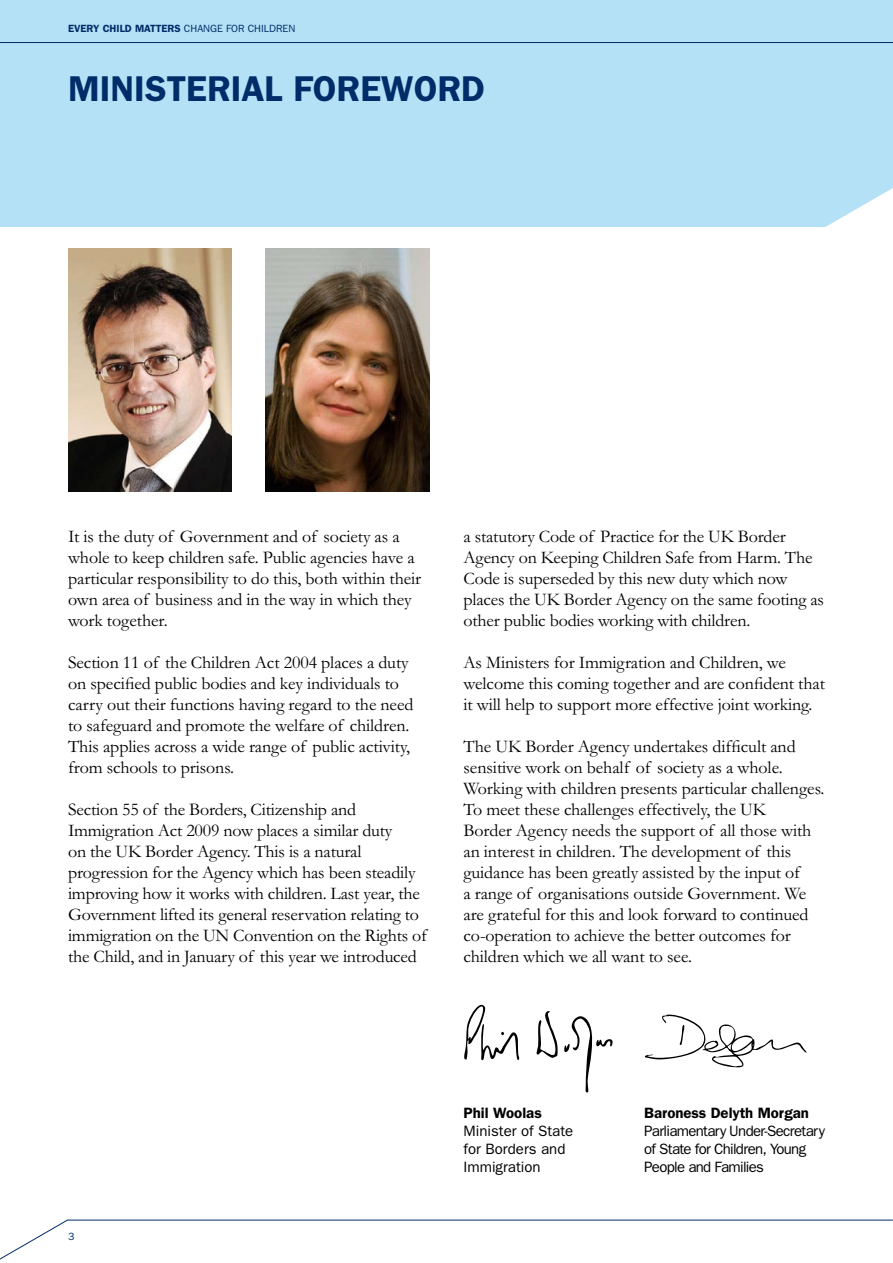
<style>
.page{position:relative;width:893px;height:1263px;background:#fff}
.page>*{position:absolute;margin:0;border:0;box-sizing:border-box;transform-origin:0 0}
.t1{font:600 36px "Franklin Gothic";color:#002d69}
.t2{font:18px/21px "Garamond";letter-spacing:-.005em;color:#000}
.t3{font:15px/18px "Franklin Gothic";letter-spacing:-.045em;color:#000}
.t4{font:15px/18px "Franklin Gothic";color:#000}
.t5{font:600 15px "Franklin Gothic";letter-spacing:-.005em;color:#000}
.t6{font:600 10.5px "Franklin Gothic";color:#002d69}
.s1{font-weight:400}
</style>
<div class="page">
<hr style="left:68px;top:1220px;width:825px;height:1px;background:#002d69">
<svg style="left:0;top:1219px;width:68px;height:41px"></svg>
<div style="left:0;top:0;width:893px;height:227px;background:#b5e1f6"></div>
<hr style="left:0;top:42px;width:893px;height:1px;background:#002d69">
<img style="left:68px;top:248px;width:164px;height:243px">
<img style="left:266px;top:248px;width:163px;height:243px">
<svg style="left:564px;top:1016px;width:49px;height:77px"></svg>
<svg style="left:536px;top:1011px;width:22px;height:47px"></svg>
<svg style="left:464px;top:1004px;width:56px;height:57px"></svg>
<svg style="left:645px;top:1014px;width:161px;height:53px"></svg>
<p class="t6" style="left:68px;top:22px;width:229px">EVERY CHILD MATTERS <span class="s1">CHANGE FOR CHILDREN</span></p>
<h1 class="t1" style="left:68px;top:67px;width:418px">MINISTERIAL FOREWORD</h1>
<p class="t2" style="left:68px;top:526px;width:355px">It is the duty of Government and of society as a whole to keep children safe. Public agencies have a particular responsibility to do this, both within their own area of business and in the way in which they work together.</p>
<p class="t2" style="left:68px;top:652px;width:347px">Section 11 of the Children Act 2004 places a duty on specified public bodies and key individuals to carry out their functions having regard to the need to safeguard and promote the welfare of children.<br>This applies across a wide range of public activity, from schools to prisons.</p>
<p class="t2" style="left:68px;top:799px;width:361px">Section 55 of the Borders, Citizenship and Immigration Act 2009 now places a similar duty<br>on the UK Border Agency. This is a natural progression for the Agency which has been steadily improving how it works with children. Last year, the Government lifted its general reservation relating to immigration on the UN Convention on the Rights of the Child, and in January of this year we introduced</p>
<p class="t2" style="left:463px;top:526px;width:362px">a statutory Code of Practice for the UK Border Agency on Keeping Children Safe from Harm. The Code is superseded by this new duty which now places the UK Border Agency on the same footing as other public bodies working with children.</p>
<p class="t2" style="left:463px;top:652px;width:363px">As Ministers for Immigration and Children, we welcome this coming together and are confident that it will help to support more effective joint working.</p>
<p class="t2" style="left:463px;top:736px;width:362px">The UK Border Agency undertakes difficult and sensitive work on behalf of society as a whole.<br>Working with children presents particular challenges.<br>To meet these challenges effectively, the UK<br>Border Agency needs the support of all those with an interest in children. The development of this guidance has been greatly assisted by the input of<br>a range of organisations outside Government. We are grateful for this and look forward to continued co-operation to achieve the better outcomes for children which we all want to see.</p>
<p class="t5" style="left:463px;top:1104px;width:80px">Phil Woolas</p>
<p class="t4" style="left:463px;top:1122px;width:111px">Minister of State for Borders and<br>Immigration</p>
<p class="t5" style="left:644px;top:1104px;width:166px">Baroness Delyth Morgan</p>
<p class="t3" style="left:644px;top:1122px;width:182px">Parliamentary Under-Secretary of State for Children, Young<br>People and Families</p>
</div>
